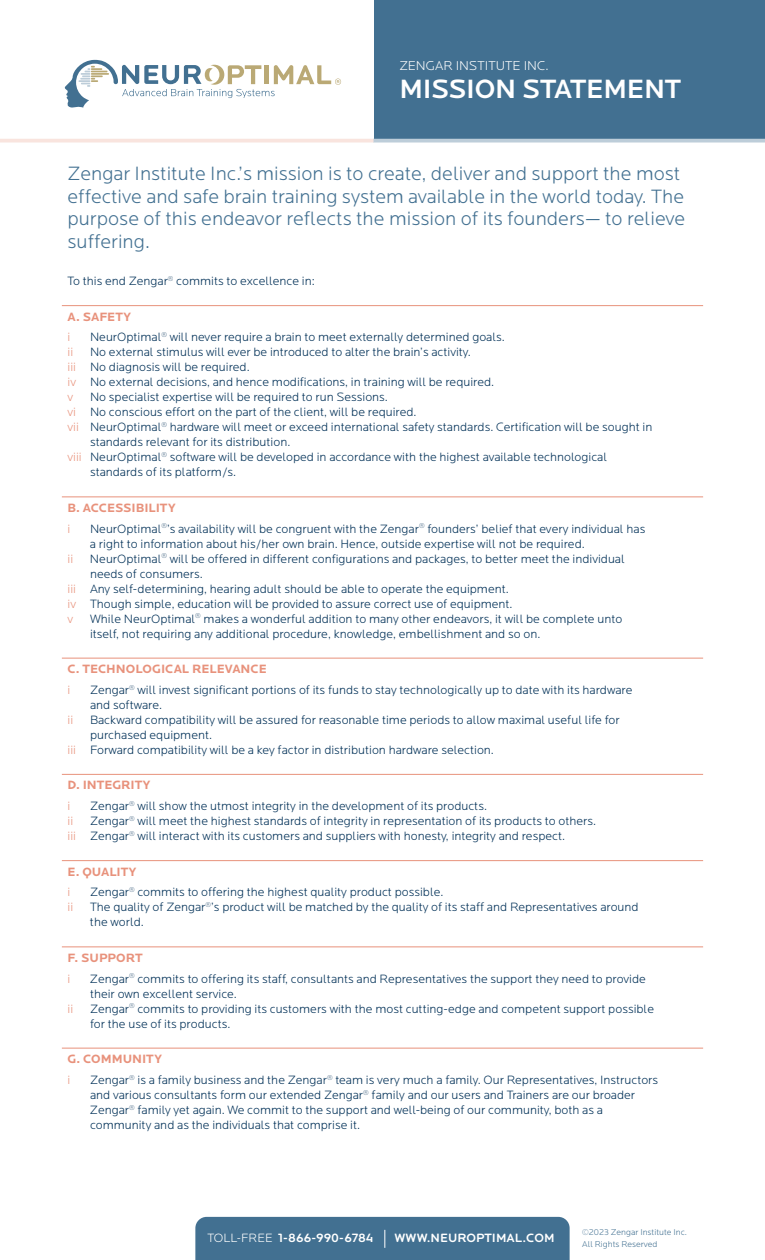
<style>
.page{position:relative;width:765px;height:1260px;background:#fff}
.page>*{position:absolute;margin:0;border:0;box-sizing:border-box;transform-origin:0 0}
.t1{font:500 27.5px "Locator";letter-spacing:-.015em;color:#fff}
.t2{font:300 20px/22.5px "Locator";color:#427091}
.t3{font:300 13.25px "Locator";letter-spacing:.005em;color:#fff}
.t4{font:300 12.5px/15px "Locator";color:#003057}
.t5{font:700 12.5px "Locator";color:#e8927c}
.t6{font:500 12.5px "Locator Display";color:#fff}
.t7{font:300 12.5px "Locator";color:#e8927c}
.t8{font:300 8.75px/11.2px "Locator";color:#427091}
.s1{color:#e8927c}
.s2{font-weight:300}
</style>
<div class="page">
<div style="left:195px;top:1217px;width:375px;height:43px;background:#427091"></div>
<div style="left:373px;top:0;width:392px;height:141px;background:#427091"></div>
<svg style="left:373px;top:139px;width:392px;height:4px;background:#c5d3dd"></svg>
<svg style="left:0;top:139px;width:373px;height:4px"></svg>
<svg style="left:64px;top:60px;width:277px;height:48px"></svg>
<hr style="left:62px;top:305px;width:641px;height:1px;background:#e8927c">
<hr style="left:62px;top:497px;width:641px;height:1px;background:#e8927c">
<hr style="left:62px;top:658px;width:641px;height:1px;background:#e8927c">
<hr style="left:62px;top:774px;width:641px;height:1px;background:#e8927c">
<hr style="left:62px;top:860px;width:641px;height:1px;background:#e8927c">
<hr style="left:62px;top:947px;width:641px;height:1px;background:#e8927c">
<hr style="left:62px;top:1048px;width:641px;height:1px;background:#e8927c">
<p class="t3" style="left:400px;top:58px;width:151px">ZENGAR INSTITUTE INC.</p>
<h1 class="t1" style="left:400px;top:73px;width:283px">MISSION STATEMENT</h1>
<h2 class="t2" style="left:68px;top:162px;width:619px">Zengar Institute Inc.’s mission is to create, deliver and support the most effective and safe brain training system available in the world today. The purpose of this endeavor reflects the mission of its founders— to relieve suffering.</h2>
<p class="t4" style="left:68px;top:273px;width:249px">To this end Zengar<sup>®</sup> commits to excellence in:</p>
<p class="t5" style="left:68px;top:309px;width:65px">A. SAFETY</p>
<p class="t7" style="left:68px;top:330px;width:4px">i</p>
<p class="t4" style="left:90px;top:330px;width:416px">NeurOptimal<sup>®</sup> will never require a brain to meet externally determined goals.</p>
<p class="t7" style="left:68px;top:345px;width:7px">ii</p>
<p class="t4" style="left:68px;top:345px;width:428px;text-indent:22px">No external stimulus will ever be introduced to alter the brain’s activity.<br><span class="s1">iii</span> No diagnosis will be required.<br><span class="s1">iv</span> No external decisions, and hence modifications, in training will be required. <span class="s1">v</span></p>
<p class="t4" style="left:90px;top:390px;width:300px">No specialist expertise will be required to run Sessions.</p>
<p class="t4" style="left:68px;top:405px;width:351px"><span class="s1">vi</span> No conscious effort on the part of the client, will be required.</p>
<p class="t4" style="left:68px;top:420px;width:586px"><span class="s1">vii</span> NeurOptimal<sup>®</sup> hardware will meet or exceed international safety standards. Certification will be sought in</p>
<p class="t4" style="left:90px;top:435px;width:202px">standards relevant for its distribution.</p>
<p class="t4" style="left:68px;top:450px;width:541px"><span class="s1">viii</span> NeurOptimal<sup>®</sup> software will be developed in accordance with the highest available technological</p>
<p class="t4" style="left:90px;top:465px;width:148px">standards of its platform/s.</p>
<p class="t5" style="left:68px;top:500px;width:110px">B. ACCESSIBILITY</p>
<p class="t7" style="left:68px;top:521px;width:4px">i</p>
<p class="t4" style="left:90px;top:521px;width:557px">NeurOptimal<sup>®</sup>’s availability will be congruent with the Zengar<sup>®</sup> founders’ belief that every individual has a right to information about his/her own brain. Hence, outside expertise will not be required.</p>
<p class="t7" style="left:67px;top:551px;width:7px">ii</p>
<p class="t4" style="left:90px;top:551px;width:536px">NeurOptimal<sup>®</sup> will be offered in different configurations and packages, to better meet the individual</p>
<p class="t4" style="left:90px;top:566px;width:114px">needs of consumers.</p>
<p class="t4" style="left:68px;top:581px;width:443px"><span class="s1">iii</span> Any self-determining, hearing adult should be able to operate the equipment.</p>
<p class="t4" style="left:68px;top:596px;width:447px"><span class="s1">iv</span> Though simple, education will be provided to assure correct use of equipment.</p>
<p class="t7" style="left:68px;top:611px;width:7px">v</p>
<p class="t4" style="left:90px;top:611px;width:534px">While NeurOptimal<sup>®</sup> makes a wonderful addition to many other endeavors, it will be complete unto itself, not requiring any additional procedure, knowledge, embellishment and so on.</p>
<p class="t5" style="left:68px;top:662px;width:201px">C. TECHNOLOGICAL RELEVANCE</p>
<p class="t7" style="left:68px;top:683px;width:4px">i</p>
<p class="t4" style="left:90px;top:682px;width:544px">Zengar<sup>®</sup> will invest significant portions of its funds to stay technologically up to date with its hardware and software.</p>
<p class="t7" style="left:68px;top:713px;width:7px">ii</p>
<p class="t4" style="left:90px;top:712px;width:531px">Backward compatibility will be assured for reasonable time periods to allow maximal useful life for</p>
<p class="t4" style="left:90px;top:727px;width:124px">purchased equipment.</p>
<p class="t4" style="left:68px;top:742px;width:428px"><span class="s1">iii</span> Forward compatibility will be a key factor in distribution hardware selection.</p>
<p class="t5" style="left:68px;top:778px;width:84px">D. INTEGRITY</p>
<p class="t7" style="left:68px;top:799px;width:4px">i</p>
<p class="t4" style="left:90px;top:798px;width:399px">Zengar<sup>®</sup> will show the utmost integrity in the development of its products.</p>
<p class="t7" style="left:68px;top:814px;width:7px">ii</p>
<p class="t4" style="left:68px;top:813px;width:530px;text-indent:22px">Zengar<sup>®</sup> will meet the highest standards of integrity in representation of its products to others. <span class="s1">iii</span> Zengar<sup>®</sup> will interact with its customers and suppliers with honesty, integrity and respect.</p>
<p class="t5" style="left:68px;top:864px;width:70px">E. QUALITY</p>
<p class="t7" style="left:68px;top:885px;width:4px">i</p>
<p class="t4" style="left:90px;top:885px;width:355px">Zengar<sup>®</sup> commits to offering the highest quality product possible.</p>
<p class="t7" style="left:68px;top:900px;width:7px">ii</p>
<p class="t4" style="left:90px;top:900px;width:550px">The quality of Zengar<sup>®</sup>’s product will be matched by the quality of its staff and Representatives around the world.</p>
<p class="t5" style="left:67px;top:950px;width:77px">F. SUPPORT</p>
<p class="t7" style="left:67px;top:971px;width:4px">i</p>
<p class="t4" style="left:90px;top:971px;width:557px">Zengar<sup>®</sup> commits to offering its staff, consultants and Representatives the support they need to provide their own excellent service.</p>
<p class="t7" style="left:68px;top:1001px;width:7px">ii</p>
<p class="t4" style="left:90px;top:1001px;width:566px">Zengar<sup>®</sup> commits to providing its customers with the most cutting-edge and competent support possible for the use of its products.</p>
<p class="t5" style="left:68px;top:1052px;width:96px">G. COMMUNITY</p>
<p class="t7" style="left:68px;top:1073px;width:4px">i</p>
<p class="t4" style="left:90px;top:1072px;width:570px">Zengar<sup>®</sup> is a family business and the Zengar<sup>®</sup> team is very much a family. Our Representatives, Instructors and various consultants form our extended Zengar<sup>®</sup> family and our users and Trainers are our broader Zengar<sup>®</sup> family yet again. We commit to the support and well-being of our community, both as a community and as the individuals that comprise it.</p>
<p class="t6" style="left:207px;top:1231px;width:168px"><span class="s2">TOLL-FREE</span> 1-866-990-6784</p>
<p class="t6" style="left:394px;top:1231px;width:162px">WWW.NEUROPTIMAL.COM</p>
<p class="t8" style="left:582px;top:1227px;width:106px">©2023 Zengar Institute Inc.<br>All Rights Reserved</p>
</div>
